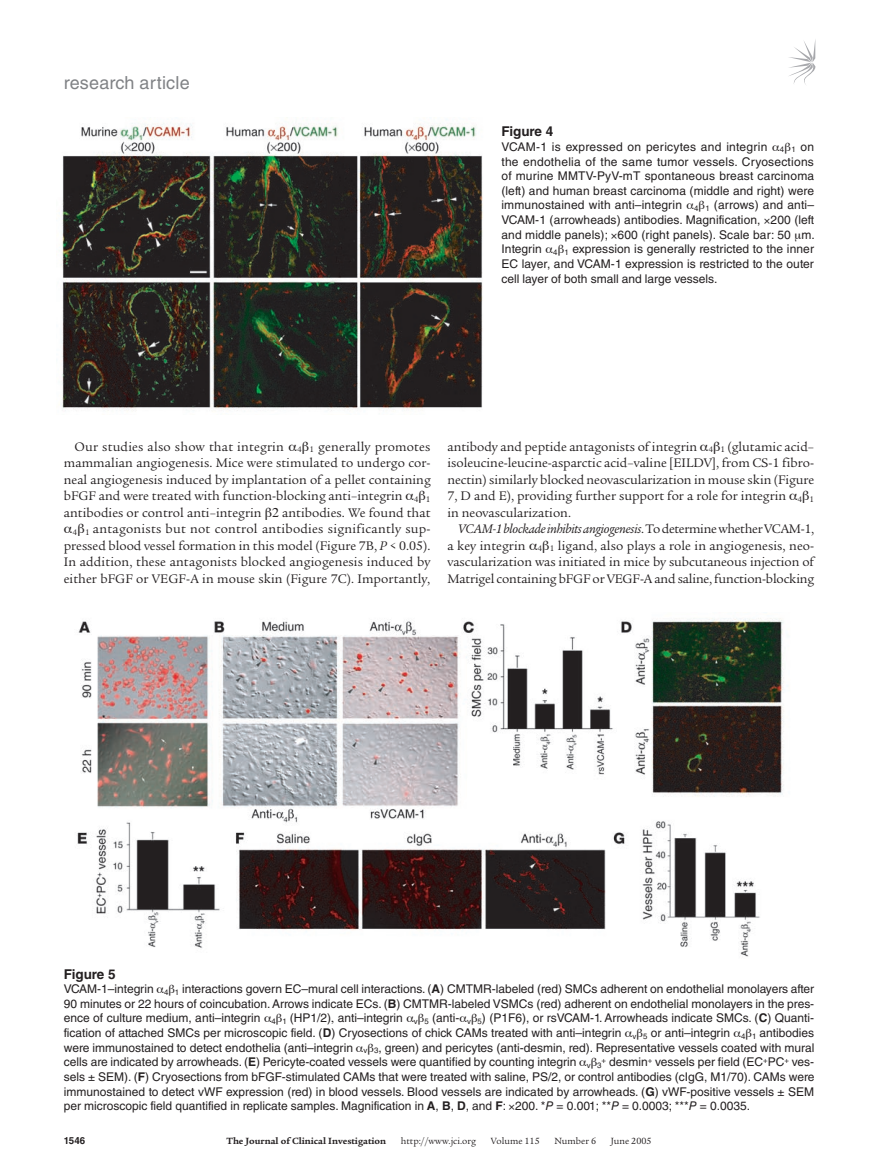
<style>
.page{position:relative;width:878px;height:1174px;background:#fff}
.page>*{position:absolute;margin:0;border:0;box-sizing:border-box;transform-origin:0 0}
.t1{font:18px "Helvetica LT Std";letter-spacing:.01em;color:#808285}
.t2{font:13.5px/16.5px "Legacy Serif Std";letter-spacing:.005em;color:#231f20;text-align:justify}
.t3{font:700 13.5px "Helvetica LT Std";color:#231f20}
.t4{font:12px/14.7px "Helvetica LT Std";color:#231f20;text-align:justify}
.t5{font:9.75px "Legacy Serif Std";color:#231f20}
.t6{font:700 9.75px "Legacy Serif Std";color:#231f20}
.t7{font:700 9.75px "Helvetica LT Std";color:#231f20}
.s1{font-style:italic}
.s2{font-weight:700}
</style>
<div class="page">
<svg style="left:789px;top:41px;width:26px;height:44px"></svg>
<img style="left:77px;top:618px;width:707px;height:339px">
<img style="left:62px;top:123px;width:421px;height:288px">
<h1 class="t1" style="left:64px;top:72px;width:127px">research article</h1>
<p class="t3" style="left:501px;top:123px;width:53px">Figure 4</p>
<p class="t4" style="left:501px;top:139px;width:315px">VCAM-1 is expressed on pericytes and integrin <sub>4</sub> <sub>1</sub> on the endothelia of the same tumor vessels. Cryosections of murine MMTV-PyV-mT spontaneous breast carcinoma (left) and human breast carcinoma (middle and right) were immunostained with anti–integrin <sub>4</sub> <sub>1</sub> (arrows) and anti– VCAM-1 (arrowheads) antibodies. Magnification, 200 (left and middle panels); 600 (right panels). Scale bar: 50 m.<br>Integrin <sub>4</sub> <sub>1</sub> expression is generally restricted to the inner EC layer, and VCAM-1 expression is restricted to the outer cell layer of both small and large vessels.</p>
<p class="t2" style="left:64px;top:438px;width:368px;text-indent:11px">Our studies also show that integrin <sub>4</sub> <sub>1</sub> generally promotes mammalian angiogenesis. Mice were stimulated to undergo cor&shy;neal angiogenesis induced by implantation of a pellet containing bFGF and were treated with function-blocking anti–integrin <sub>4</sub> <sub>1 </sub>antibodies or control anti–integrin</p>
<p class="t2" style="left:64px;top:504px;width:368px;text-align:right">antibodies. We found that<br><sub>4</sub> <sub>1</sub> antagonists but not control antibodies significantly sup&shy;pressed blood vessel formation in this model (Figure 7B, <span class="s1">P</span> &lt; 0.05).<br>In addition, these antagonists blocked angiogenesis induced by either bFGF or VEGF-A in mouse skin (Figure 7C). Importantly,</p>
<p class="t2" style="left:447px;top:438px;width:368px">antibody and peptide antagonists of integrin <sub>4</sub> <sub>1</sub> (glutamic acid– isoleucine-leucine-asparctic acid–valine [EILDV], from CS-1 fibro&shy;nectin) similarly blocked neovascularization in mouse skin (Figure 7, D and E), providing further support for a role for integrin <sub>4</sub> <sub>1 </sub>in neovascularization.</p>
<p class="t2" style="left:447px;top:521px;width:368px;text-indent:11px"><span class="s1">VCAM-1 blockade inhibits angiogenesis</span>. To determine whether VCAM-1, a key integrin <sub>4</sub> <sub>1</sub> ligand, also plays a role in angiogenesis, neo&shy;vascularization was initiated in mice by subcutaneous injection of Matrigel containing bFGF or VEGF-A and saline, function-blocking</p>
<p class="t3" style="left:64px;top:965px;width:53px">Figure 5</p>
<p class="t4" style="left:64px;top:981px;width:752px">VCAM-1–integrin <sub>4</sub> <sub>1</sub> interactions govern EC–mural cell interactions. (<span class="s2">A</span>) CMTMR-labeled (red) SMCs adherent on endothelial monolayers after 90 minutes or 22 hours of coincubation. Arrows indicate ECs. (<span class="s2">B</span>) CMTMR-labeled VSMCs (red) adherent on endothelial monolayers in the pres&shy;ence of culture medium, anti–integrin <sub>4</sub> <sub>1</sub> (HP1/2) anti–integrin <sub>v</sub> <sub>5</sub> (anti- <sub>v</sub> <sub>5</sub>) (P1F6), or rsVCAM-1. Arrowheads indicate SMCs. (<span class="s2">C</span>) Quanti&shy;fication of attached SMCs per microscopic field. (<span class="s2">D</span>) Cryosections of chick CAMs treated with anti–integrin <sub>v</sub> <sub>5</sub> or anti–integrin <sub>4</sub> <sub>1</sub> antibodies were immunostained to detect endothelia (anti–integrin <sub>v</sub> <sub>3</sub>, green) and pericytes (anti-desmin, red). Representative vessels coated with mural cells are indicated by arrowheads. (<span class="s2">E</span>) Pericyte-coated vessels were quantified by counting integrin <sub>v</sub> <sub>3</sub><sup>+</sup> desmin<sup>+</sup> vessels per field (EC<sup>+</sup>PC<sup>+</sup> ves&shy;sels ± SEM). (<span class="s2">F</span>) Cryosections from bFGF-stimulated CAMs that were treated with saline, PS/2, or control antibodies (cIgG, M1/70). CAMs were immunostained to detect vWF expression (red) in blood vessels. Blood vessels are indicated by arrowheads. (<span class="s2">G</span>) vWF-positive vessels ± SEM per microscopic field quantified in replicate samples. Magnification in <span class="s2">A</span>, <span class="s2">B</span>, <span class="s2">D</span>, and <span class="s2">F</span>: 200. *<span class="s1">P</span> = 0.001; **<span class="s1">P</span> = 0.0003; ***<span class="s1">P</span> = 0.0035.</p>
<p class="t7" style="left:64px;top:1134px;width:23px">1546</p>
<p class="t6" style="left:226px;top:1135px;width:161px">The Journal of Clinical Investigation</p>
<p class="t5" style="left:401px;top:1135px;width:77px">http://www.jci.org</p>
<p class="t5" style="left:491px;top:1135px;width:50px">Volume 115</p>
<p class="t5" style="left:554px;top:1135px;width:43px">Number 6</p>
<p class="t5" style="left:610px;top:1135px;width:42px">June 2005</p>
</div>
